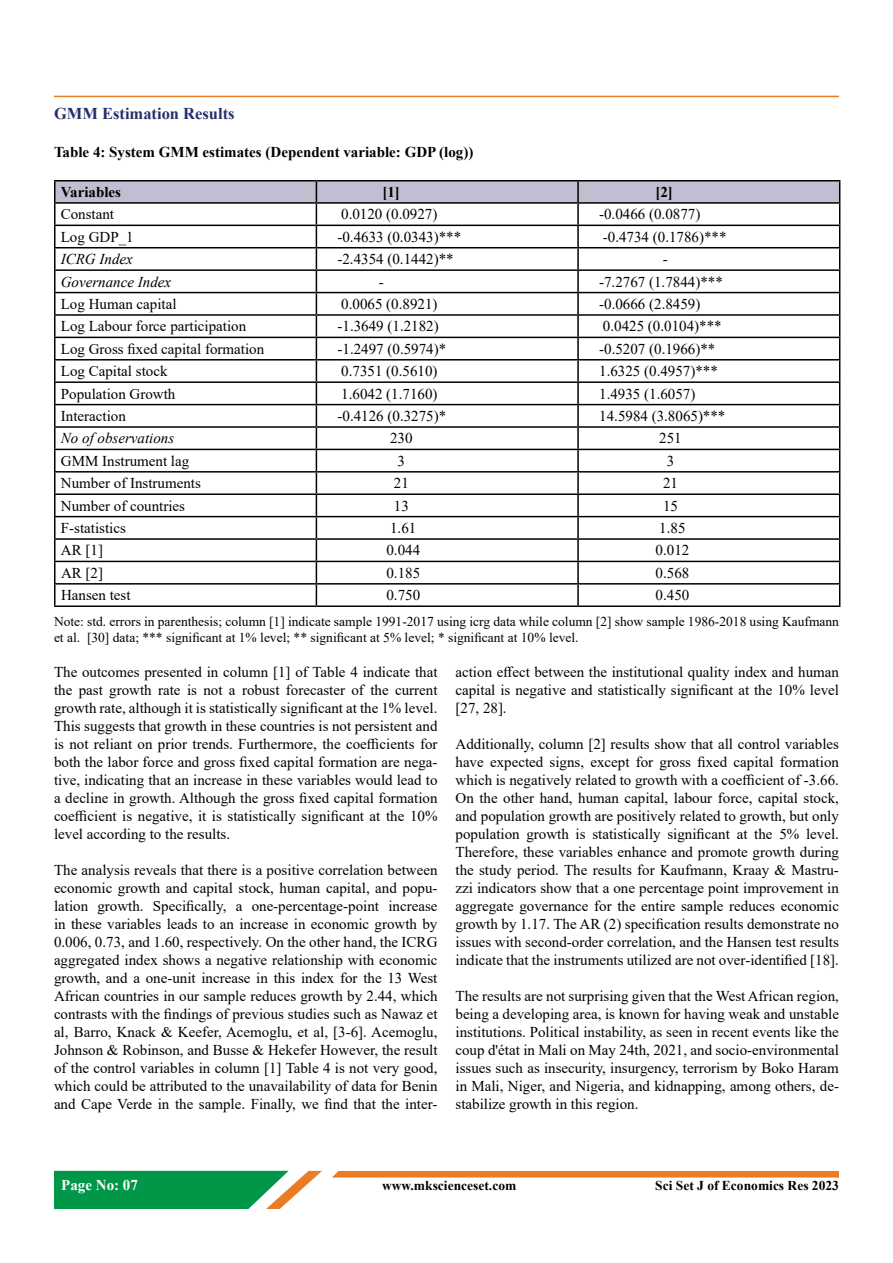
<style>
.page{position:relative;width:893px;height:1263px;background:#fff}
.page>*{position:absolute;margin:0;border:0;box-sizing:border-box;transform-origin:0 0}
.t1{font:700 16.5px "Times New Roman";color:#292d6b}
.t2{font:15px/18px "Times New Roman";color:#000;text-align:justify}
.t3{font:700 15px "Times New Roman";color:#000}
.t4{font:italic 15px "Times New Roman";color:#000}
.t5{font:700 15px "Times New Roman";color:#fff}
.t6{font:13.5px/16.2px "Times New Roman";color:#000}
.t7{font:700 13.5px "Times New Roman";color:#000}
</style>
<div class="page">
<hr style="left:54px;top:96px;width:785px;height:1px;background:#e97c25">
<svg style="left:54px;top:1171px;width:268px;height:38px;background:#31a461"></svg>
<div style="left:332px;top:1171px;width:507px;height:6px;background:#e97c24"></div>
<hr style="left:54px;top:180px;width:262px;height:2px;background:#000">
<hr style="left:54px;top:182px;width:2px;height:20px;background:#000">
<hr style="left:316px;top:180px;width:262px;height:2px;background:#000">
<hr style="left:578px;top:180px;width:262px;height:2px;background:#000">
<hr style="left:54px;top:202px;width:262px;height:2px;background:#000">
<hr style="left:54px;top:204px;width:2px;height:21px;background:#000">
<hr style="left:54px;top:225px;width:262px;height:1px;background:#000">
<hr style="left:54px;top:226px;width:2px;height:21px;background:#000">
<hr style="left:54px;top:247px;width:262px;height:1px;background:#000">
<hr style="left:54px;top:248px;width:2px;height:21px;background:#000">
<hr style="left:54px;top:269px;width:262px;height:2px;background:#000">
<hr style="left:54px;top:271px;width:2px;height:21px;background:#000">
<hr style="left:54px;top:292px;width:262px;height:1px;background:#000">
<hr style="left:54px;top:293px;width:2px;height:21px;background:#000">
<hr style="left:54px;top:314px;width:262px;height:2px;background:#000">
<hr style="left:54px;top:316px;width:2px;height:21px;background:#000">
<hr style="left:54px;top:337px;width:262px;height:1px;background:#000">
<hr style="left:54px;top:338px;width:2px;height:21px;background:#000">
<hr style="left:54px;top:359px;width:262px;height:1px;background:#000">
<hr style="left:54px;top:360px;width:2px;height:21px;background:#000">
<hr style="left:54px;top:381px;width:262px;height:2px;background:#000">
<hr style="left:54px;top:383px;width:2px;height:21px;background:#000">
<hr style="left:54px;top:404px;width:262px;height:1px;background:#000">
<hr style="left:54px;top:405px;width:2px;height:21px;background:#000">
<hr style="left:54px;top:426px;width:262px;height:2px;background:#000">
<hr style="left:54px;top:428px;width:2px;height:21px;background:#000">
<hr style="left:54px;top:449px;width:262px;height:1px;background:#000">
<hr style="left:54px;top:450px;width:2px;height:21px;background:#000">
<hr style="left:54px;top:471px;width:262px;height:2px;background:#000">
<hr style="left:54px;top:473px;width:2px;height:20px;background:#000">
<hr style="left:54px;top:493px;width:262px;height:2px;background:#000">
<hr style="left:54px;top:495px;width:2px;height:21px;background:#000">
<hr style="left:54px;top:516px;width:262px;height:1px;background:#000">
<hr style="left:54px;top:517px;width:2px;height:21px;background:#000">
<hr style="left:54px;top:538px;width:262px;height:2px;background:#000">
<hr style="left:54px;top:540px;width:2px;height:21px;background:#000">
<hr style="left:54px;top:561px;width:262px;height:1px;background:#000">
<hr style="left:54px;top:562px;width:2px;height:21px;background:#000">
<hr style="left:54px;top:583px;width:262px;height:2px;background:#000">
<hr style="left:54px;top:585px;width:2px;height:20px;background:#000">
<svg style="left:55px;top:181px;width:785px;height:424px"></svg>
<hr style="left:54px;top:605px;width:262px;height:2px;background:#000">
<hr style="left:316px;top:605px;width:262px;height:2px;background:#000">
<hr style="left:578px;top:605px;width:262px;height:2px;background:#000">
<p class="t1" style="left:54px;top:102px;width:182px">GMM Estimation Results</p>
<p class="t3" style="left:54px;top:141px;width:421px">Table 4: System GMM estimates (Dependent variable: GDP (log))</p>
<p class="t3" style="left:61px;top:181px;width:62px">Variables</p>
<p class="t3" style="left:382px;top:181px;width:19px">[1]</p>
<p class="t3" style="left:655px;top:181px;width:19px">[2]</p>
<p class="t2" style="left:61px;top:205px;width:55px">Constant</p>
<p class="t2" style="left:341px;top:205px;width:98px">0.0120 (0.0927)</p>
<p class="t2" style="left:599px;top:205px;width:103px">-0.0466 (0.0877)</p>
<p class="t2" style="left:61px;top:227px;width:74px">Log GDP_1</p>
<p class="t2" style="left:337px;top:227px;width:125px">-0.4633 (0.0343)***</p>
<p class="t2" style="left:603px;top:227px;width:125px">-0.4734 (0.1786)***</p>
<p class="t4" style="left:61px;top:249px;width:74px">ICRG Index</p>
<p class="t2" style="left:337px;top:250px;width:118px">-2.4354 (0.1442)**</p>
<p class="t2" style="left:663px;top:250px;width:6px">-</p>
<p class="t4" style="left:61px;top:271px;width:112px">Governance Index</p>
<p class="t2" style="left:379px;top:272px;width:6px">-</p>
<p class="t2" style="left:599px;top:272px;width:125px">-7.2767 (1.7844)***</p>
<p class="t2" style="left:61px;top:294px;width:117px">Log Human capital</p>
<p class="t2" style="left:341px;top:294px;width:98px">0.0065 (0.8921)</p>
<p class="t2" style="left:599px;top:294px;width:103px">-0.0666 (2.8459)</p>
<p class="t2" style="left:61px;top:317px;width:187px">Log Labour force participation</p>
<p class="t2" style="left:337px;top:317px;width:103px">-1.3649 (1.2182)</p>
<p class="t2" style="left:603px;top:317px;width:120px">0.0425 (0.0104)***</p>
<p class="t2" style="left:61px;top:339px;width:205px">Log Gross fixed capital formation</p>
<p class="t2" style="left:338px;top:339px;width:110px">-1.2497 (0.5974)*</p>
<p class="t2" style="left:599px;top:339px;width:118px">-0.5207 (0.1966)**</p>
<p class="t2" style="left:61px;top:362px;width:108px">Log Capital stock</p>
<p class="t2" style="left:341px;top:362px;width:98px">0.7351 (0.5610)</p>
<p class="t2" style="left:599px;top:362px;width:120px">1.6325 (0.4957)***</p>
<p class="t2" style="left:61px;top:384px;width:116px">Population Growth</p>
<p class="t2" style="left:341px;top:384px;width:98px">1.6042 (1.7160)</p>
<p class="t2" style="left:599px;top:384px;width:98px">1.4935 (1.6057)</p>
<p class="t2" style="left:61px;top:406px;width:66px">Interaction</p>
<p class="t2" style="left:338px;top:406px;width:110px">-0.4126 (0.3275)*</p>
<p class="t2" style="left:599px;top:406px;width:128px">14.5984 (3.8065)***</p>
<p class="t4" style="left:61px;top:428px;width:115px">No of observations</p>
<p class="t2" style="left:390px;top:429px;width:24px">230</p>
<p class="t2" style="left:659px;top:429px;width:24px">251</p>
<p class="t2" style="left:61px;top:451px;width:130px">GMM Instrument lag</p>
<p class="t2" style="left:398px;top:451px;width:9px">3</p>
<p class="t2" style="left:667px;top:451px;width:9px">3</p>
<p class="t2" style="left:61px;top:474px;width:141px">Number of Instruments</p>
<p class="t2" style="left:394px;top:474px;width:16px">21</p>
<p class="t2" style="left:663px;top:474px;width:16px">21</p>
<p class="t2" style="left:61px;top:496px;width:126px">Number of countries</p>
<p class="t2" style="left:394px;top:496px;width:16px">13</p>
<p class="t2" style="left:663px;top:496px;width:16px">15</p>
<p class="t2" style="left:61px;top:518px;width:67px">F-statistics</p>
<p class="t2" style="left:390px;top:518px;width:28px">1.61</p>
<p class="t2" style="left:659px;top:518px;width:28px">1.85</p>
<p class="t2" style="left:61px;top:541px;width:44px">AR [1]</p>
<p class="t2" style="left:386px;top:541px;width:35px">0.044</p>
<p class="t2" style="left:656px;top:541px;width:35px">0.012</p>
<p class="t2" style="left:61px;top:563px;width:44px">AR [2]</p>
<p class="t2" style="left:386px;top:563px;width:35px">0.185</p>
<p class="t2" style="left:656px;top:563px;width:35px">0.568</p>
<p class="t2" style="left:61px;top:586px;width:71px">Hansen test</p>
<p class="t2" style="left:386px;top:586px;width:35px">0.750</p>
<p class="t2" style="left:656px;top:586px;width:35px">0.450</p>
<p class="t6" style="left:54px;top:613px;width:786px">Note: std. errors in parenthesis; column [1] indicate sample 1991-2017 using icrg data while column [2] show sample 1986-2018 using Kaufmann et al. [30] data; *** significant at 1% level; ** significant at 5% level; * significant at 10% level.</p>
<p class="t2" style="left:54px;top:663px;width:385px">The outcomes presented in column [1] of Table 4 indicate that the past growth rate is not a robust forecaster of the current growth rate, although it is statistically significant at the 1% level.<br>This suggests that growth in these countries is not persistent and is not reliant on prior trends. Furthermore, the coefficients for both the labor force and gross fixed capital formation are nega&shy;tive, indicating that an increase in these variables would lead to a decline in growth. Although the gross fixed capital formation coefficient is negative, it is statistically significant at the 10% level according to the results.</p>
<p class="t2" style="left:54px;top:861px;width:385px">The analysis reveals that there is a positive correlation between economic growth and capital stock, human capital, and popu&shy;lation growth. Specifically, a one-percentage-point increase in these variables leads to an increase in economic growth by 0.006, 0.73, and 1.60, respectively. On the other hand, the ICRG aggregated index shows a negative relationship with economic growth, and a one-unit increase in this index for the 13 West African countries in our sample reduces growth by 2.44, which contrasts with the findings of previous studies such as Nawaz et al, Barro, Knack &amp; Keefer, Acemoglu, et al, [3-6]. Acemoglu, Johnson &amp; Robinson, and Busse &amp; Hekefer However, the result of the control variables in column [1] Table 4 is not very good, which could be attributed to the unavailability of data for Benin and Cape Verde in the sample. Finally, we find that the inter-</p>
<p class="t2" style="left:455px;top:663px;width:385px">action effect between the institutional quality index and human capital is negative and statistically significant at the 10% level [27, 28].</p>
<p class="t2" style="left:455px;top:735px;width:385px">Additionally, column [2] results show that all control variables have expected signs, except for gross fixed capital formation which is negatively related to growth with a coefficient of -3.66.<br>On the other hand, human capital, labour force, capital stock, and population growth are positively related to growth, but only population growth is statistically significant at the 5% level.<br>Therefore, these variables enhance and promote growth during the study period. The results for Kaufmann, Kraay &amp; Mastru&shy;zzi indicators show that a one percentage point improvement in aggregate governance for the entire sample reduces economic growth by 1.17. The AR (2) specification results demonstrate no issues with second-order correlation, and the Hansen test results indicate that the instruments utilized are not over-identified [18].</p>
<p class="t2" style="left:455px;top:987px;width:385px">The results are not surprising given that the West African region, being a developing area, is known for having weak and unstable institutions. Political instability, as seen in recent events like the coup d'état in Mali on May 24th, 2021, and socio-environmental issues such as insecurity, insurgency, terrorism by Boko Haram in Mali, Niger, and Nigeria, and kidnapping, among others, de&shy;stabilize growth in this region.</p>
<p class="t5" style="left:61px;top:1174px;width:78px">Page No: 07</p>
<p class="t7" style="left:382px;top:1175px;width:136px">www.mkscienceset.com</p>
<p class="t7" style="left:655px;top:1175px;width:185px">Sci Set J of Economics Res 2023</p>
</div>
